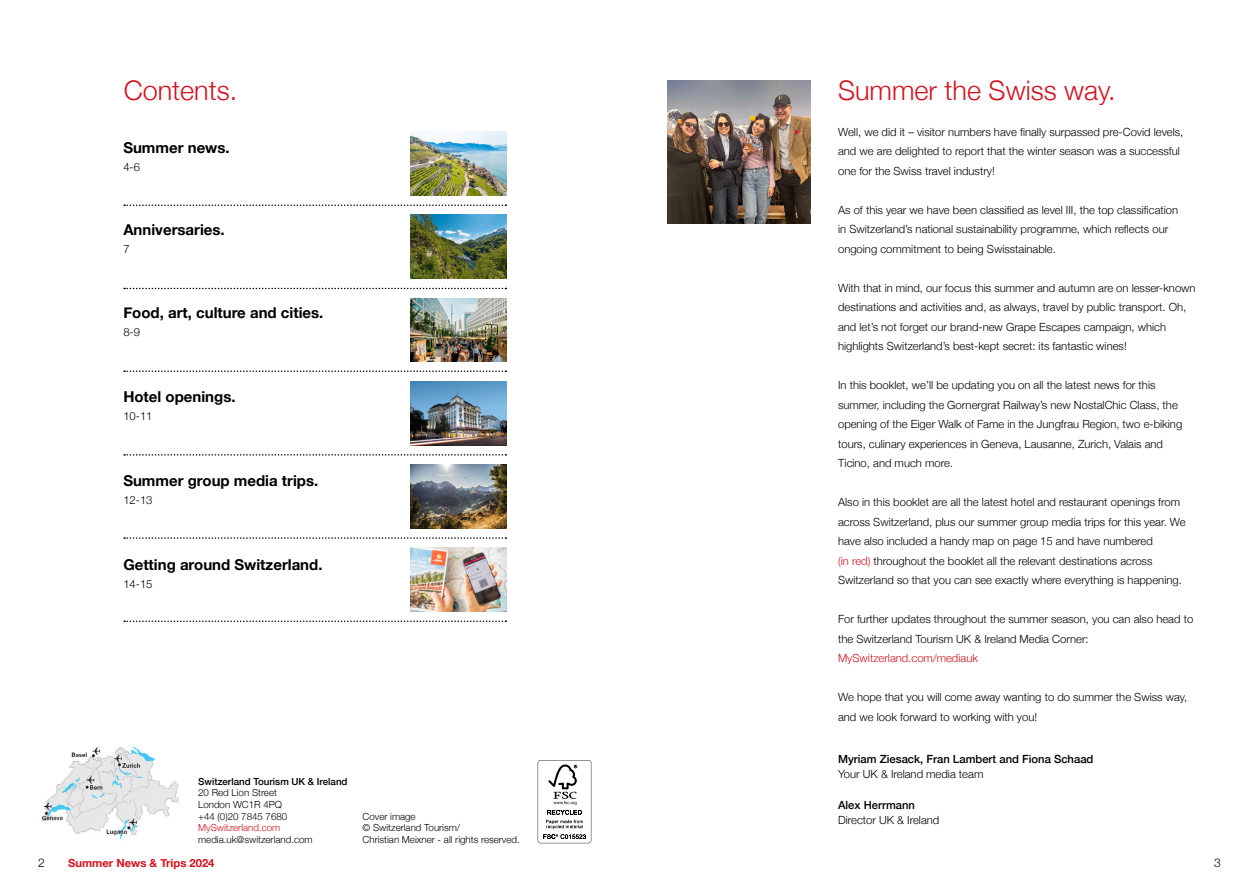
<style>
.page{position:relative;width:1259px;height:893px;background:#fff}
.page>*{position:absolute;margin:0;border:0;box-sizing:border-box;transform-origin:0 0}
.t1{font:300 27px "Helvetica Neue";color:#d5121e}
.t2{font:700 15px "Helvetica Neue";color:#000}
.t3{font:300 12px "Helvetica Neue";color:#000}
.t4{font:300 11.25px/19.5px "Helvetica Neue";color:#000}
.t5{font:500 11.25px "Helvetica Neue";color:#000}
.t6{font:300 11.25px "Helvetica Neue";color:#d5121e}
.t7{font:700 11.25px "Helvetica Neue";color:#d5121e}
.t8{font:300 9.75px/11.7px "Helvetica Neue";color:#000}
.t9{font:500 9.75px "Helvetica Neue";color:#000}
.t10{font:300 9.75px "Helvetica Neue";color:#d5121e}
.s1{color:#d5121e}
</style>
<div class="page">
<img style="left:41px;top:746px;width:138px;height:94px">
<img style="left:668px;top:81px;width:143px;height:143px">
<img style="left:410px;top:132px;width:96px;height:64px">
<img style="left:410px;top:215px;width:96px;height:64px">
<img style="left:410px;top:548px;width:96px;height:64px">
<img style="left:410px;top:298px;width:96px;height:64px">
<img style="left:410px;top:381px;width:96px;height:64px">
<img style="left:410px;top:465px;width:96px;height:63px">
<svg style="left:124px;top:205px;width:382px;height:1px"></svg>
<svg style="left:124px;top:288px;width:382px;height:1px"></svg>
<svg style="left:124px;top:370px;width:382px;height:2px"></svg>
<svg style="left:124px;top:454px;width:382px;height:2px"></svg>
<svg style="left:124px;top:537px;width:382px;height:2px"></svg>
<svg style="left:124px;top:620px;width:382px;height:2px"></svg>
<svg style="left:538px;top:760px;width:53px;height:83px"></svg>
<h1 class="t1" style="left:124px;top:69px;width:115px">Contents.</h1>
<h2 class="t2" style="left:123px;top:136px;width:108px">Summer news.</h2>
<p class="t4" style="left:123px;top:156px;width:18px">4-6</p>
<h2 class="t2" style="left:123px;top:218px;width:103px">Anniversaries.</h2>
<p class="t4" style="left:123px;top:239px;width:8px">7</p>
<h2 class="t2" style="left:123px;top:301px;width:201px">Food, art, culture and cities.</h2>
<p class="t4" style="left:123px;top:321px;width:18px">8-9</p>
<h2 class="t2" style="left:123px;top:385px;width:114px">Hotel openings.</h2>
<p class="t4" style="left:123px;top:405px;width:31px">10-11</p>
<h2 class="t2" style="left:123px;top:469px;width:196px">Summer group media trips.</h2>
<p class="t4" style="left:123px;top:489px;width:31px">12-13</p>
<h2 class="t2" style="left:123px;top:553px;width:201px">Getting around Switzerland.</h2>
<p class="t4" style="left:123px;top:573px;width:31px">14-15</p>
<p class="t9" style="left:198px;top:773px;width:151px">Switzerland Tourism UK &amp; Ireland</p>
<p class="t8" style="left:198px;top:786px;width:91px">20 Red Lion Street<br>London WC1R 4PQ +44 (0)20 7845 7680</p>
<p class="t10" style="left:198px;top:820px;width:84px">MySwitzerland.com</p>
<p class="t8" style="left:198px;top:833px;width:116px">media.uk@switzerland.com</p>
<p class="t8" style="left:362px;top:809px;width:159px">Cover image<br>© Switzerland Tourism/<br>Christian Meixner - all rights reserved.</p>
<h1 class="t1" style="left:838px;top:69px;width:279px">Summer the Swiss way.</h1>
<p class="t4" style="left:838px;top:121px;width:347px">Well, we did it – visitor numbers have finally surpassed pre-Covid levels, and we are delighted to report that the winter season was a successful one for the Swiss travel industry!</p>
<p class="t4" style="left:838px;top:199px;width:342px">As of this year we have been classified as level III, the top classification in Switzerland’s national sustainability programme, which reflects our ongoing commitment to being Swisstainable.</p>
<p class="t4" style="left:838px;top:277px;width:359px">With that in mind, our focus this summer and autumn are on lesser-known destinations and activities and, as always, travel by public transport. Oh, and let’s not forget our brand-new Grape Escapes campaign, which highlights Switzerland’s best-kept secret: its fantastic wines!</p>
<p class="t4" style="left:838px;top:375px;width:346px">In this booklet, we’ll be updating you on all the latest news for this summer, including the Gornergrat Railway’s new NostalChic Class, the opening of the Eiger Walk of Fame in the Jungfrau Region, two e-biking tours, culinary experiences in Geneva, Lausanne, Zurich, Valais and Ticino, and much more.</p>
<p class="t4" style="left:838px;top:492px;width:349px">Also in this booklet are all the latest hotel and restaurant openings from across Switzerland, plus our summer group media trips for this year. We have also included a handy map on page 15 and have numbered<br><span class="s1">(in red)</span> throughout the booklet all the relevant destinations across Switzerland so that you can see exactly where everything is happening.</p>
<p class="t4" style="left:838px;top:609px;width:357px">For further updates throughout the summer season, you can also head to the Switzerland Tourism UK &amp; Ireland Media Corner:</p>
<p class="t6" style="left:838px;top:649px;width:141px">MySwitzerland.com/mediauk</p>
<p class="t4" style="left:838px;top:687px;width:351px">We hope that you will come away wanting to do summer the Swiss way, and we look forward to working with you!</p>
<p class="t5" style="left:838px;top:750px;width:257px">Myriam Ziesack, Fran Lambert and Fiona Schaad</p>
<p class="t4" style="left:838px;top:763px;width:147px">Your UK &amp; Ireland media team</p>
<p class="t5" style="left:838px;top:796px;width:78px">Alex Herrmann</p>
<p class="t4" style="left:838px;top:810px;width:103px">Director UK &amp; Ireland</p>
<p class="t3" style="left:38px;top:853px;width:8px">2</p>
<p class="t7" style="left:68px;top:855px;width:148px">Summer News &amp; Trips 2024</p>
<p class="t3" style="left:1214px;top:853px;width:8px">3</p>
</div>
